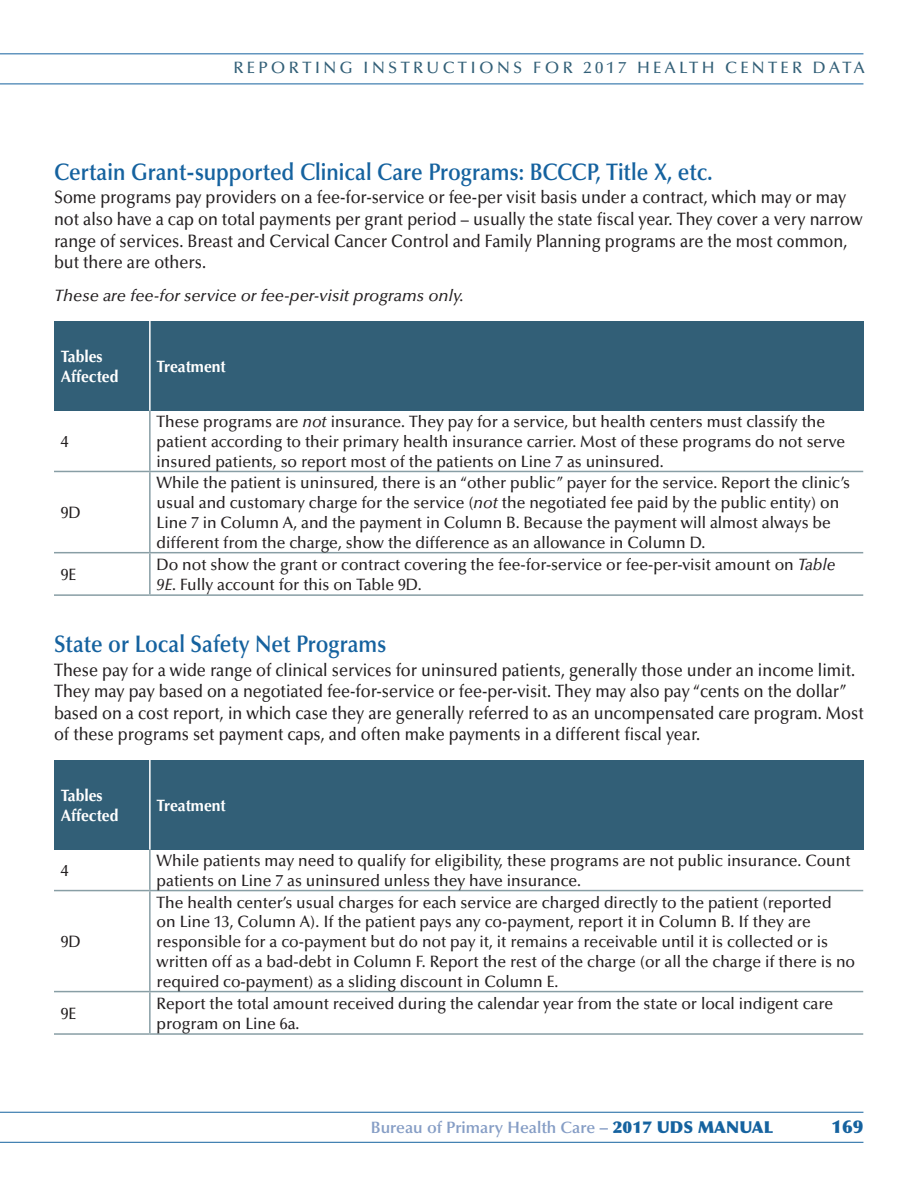
<style>
.page{position:relative;width:918px;height:1188px;background:#fff}
.page>*{position:absolute;margin:0;border:0;box-sizing:border-box;transform-origin:0 0}
.t1{font:600 24px "Xpdcrx Optima LT Std";color:#15629f;scale:.9 1}
.t2{font:500 18px/21.6px "Fkrnyv Optima LT Std";color:#231f20;scale:.9 1}
.t3{font:900 18px "Qwgfxp Optima LT Std";color:#15629f}
.t4{font:500 16.5px/19.8px "Fkrnyv Optima LT Std";color:#231f20;scale:.95 1}
.t5{font:italic 500 16.5px "Stlrsb Optima LT Std";color:#231f20}
.t6{font:700 16.5px/19.8px "Wwtgtl Optima LT Std";color:#fff;scale:.95 1}
.t7{font:500 16.5px "Nlnjmk Optima LT Std";letter-spacing:.2em;color:#325f77}
.t8{font:600 16.5px "Xpdcrx Optima LT Std";color:#859dc5}
.s1{font-family:"Cyywmp Optima LT Std"}
.s2{font-family:"Stlrsb Optima LT Std";font-style:italic}
.s3{font-family:"Qwgfxp Optima LT Std";font-weight:900;color:#15629f}
</style>
<div class="page">
<hr style="left:0;top:54px;width:863px;height:1px;background:#15629f">
<hr style="left:0;top:1112px;width:863px;height:1px;background:#15629f">
<hr style="left:0;top:84px;width:863px;height:1px;background:#15629f">
<hr style="left:0;top:1142px;width:863px;height:1px;background:#15629f">
<div style="left:54px;top:321px;width:96px;height:90px;background:#325f77"></div>
<div style="left:150px;top:321px;width:713px;height:90px;background:#325f77"></div>
<hr style="left:149px;top:321px;width:2px;height:90px;background:#fff">
<hr style="left:149px;top:411px;width:2px;height:60px;background:#889ea5">
<hr style="left:54px;top:471px;width:96px;height:1px;background:#889ea5">
<hr style="left:150px;top:471px;width:713px;height:1px;background:#889ea5">
<hr style="left:149px;top:472px;width:2px;height:80px;background:#889ea5">
<hr style="left:54px;top:552px;width:96px;height:1px;background:#889ea5">
<hr style="left:54px;top:594px;width:96px;height:2px;background:#889ea5">
<hr style="left:150px;top:552px;width:713px;height:1px;background:#889ea5">
<hr style="left:149px;top:553px;width:2px;height:41px;background:#889ea5">
<hr style="left:150px;top:594px;width:713px;height:2px;background:#889ea5">
<div style="left:54px;top:760px;width:96px;height:90px;background:#325f77"></div>
<div style="left:150px;top:760px;width:713px;height:90px;background:#325f77"></div>
<hr style="left:149px;top:760px;width:2px;height:90px;background:#fff">
<hr style="left:149px;top:850px;width:2px;height:40px;background:#889ea5">
<hr style="left:54px;top:890px;width:96px;height:1px;background:#889ea5">
<hr style="left:150px;top:890px;width:713px;height:1px;background:#889ea5">
<hr style="left:149px;top:891px;width:2px;height:100px;background:#889ea5">
<hr style="left:54px;top:991px;width:96px;height:1px;background:#889ea5">
<hr style="left:54px;top:1033px;width:96px;height:2px;background:#889ea5">
<hr style="left:150px;top:991px;width:713px;height:1px;background:#889ea5">
<hr style="left:149px;top:992px;width:2px;height:41px;background:#889ea5">
<hr style="left:150px;top:1033px;width:713px;height:2px;background:#889ea5">
<p class="t7" style="left:234px;top:59px;width:633px">REPORTING INSTRUCTIONS FOR 201<span class="s1">7</span> HEALTH CENTER DATA</p>
<h3 class="t1" style="left:54px;top:158px;width:733px">Certain Grant-supported Clinical Care Programs: BCCCP, Title X, etc.</h3>
<p class="t2" style="left:54px;top:187px;width:900px">Some programs pay providers on a fee-for-service or fee-per visit basis under a contract, which may or may not also have a cap on total payments per grant period – usually the state fiscal year. They cover a very narrow range of services. Breast and Cervical Cancer Control and Family Planning programs are the most common, but there are others.</p>
<p class="t5" style="left:54px;top:286px;width:411px">These are fee-for service or fee-per-visit programs only.</p>
<p class="t6" style="left:61px;top:347px;width:62px">Tables<br>Affected</p>
<p class="t6" style="left:157px;top:357px;width:74px">Treatment</p>
<p class="t4" style="left:61px;top:432px;width:10px">4</p>
<p class="t4" style="left:61px;top:503px;width:23px">9D</p>
<p class="t4" style="left:157px;top:412px;width:726px">These programs are <span class="s2">not</span> insurance. They pay for a service, but health centers must classify the patient according to their primary health insurance carrier. Most of these programs do not serve insured patients, so report most of the patients on Line 7 as uninsured.</p>
<p class="t4" style="left:157px;top:473px;width:732px">While the patient is uninsured, there is an “other public” payer for the service. Report the clinic’s usual and customary charge for the service (<span class="s2">not</span> the negotiated fee paid by the public entity) on Line 7 in Column A, and the payment in Column B. Because the payment will almost always be different from the charge, show the difference as an allowance in Column D.</p>
<p class="t4" style="left:61px;top:565px;width:18px">9E</p>
<p class="t4" style="left:157px;top:555px;width:716px">Do not show the grant or contract covering the fee-for-service or fee-per-visit amount on <span class="s2">Table<br>9E</span>. Fully account for this on Table 9D.</p>
<h3 class="t1" style="left:54px;top:630px;width:371px">State or Local Safety Net Programs</h3>
<p class="t2" style="left:54px;top:659px;width:901px">These pay for a wide range of clinical services for uninsured patients, generally those under an income limit.<br>They may pay based on a negotiated fee-for-service or fee-per-visit. They may also pay “cents on the dollar” based on a cost report, in which case they are generally referred to as an uncompensated care program. Most of these programs set payment caps, and often make payments in a different fiscal year.</p>
<p class="t6" style="left:61px;top:786px;width:62px">Tables<br>Affected</p>
<p class="t6" style="left:157px;top:796px;width:74px">Treatment</p>
<p class="t4" style="left:61px;top:861px;width:10px">4</p>
<p class="t4" style="left:157px;top:851px;width:732px">While patients may need to qualify for eligibility, these programs are not public insurance. Count patients on Line 7 as uninsured unless they have insurance.</p>
<p class="t4" style="left:61px;top:932px;width:23px">9D</p>
<p class="t4" style="left:157px;top:893px;width:737px">The health center’s usual charges for each service are charged directly to the patient (reported<br>on Line 13, Column A). If the patient pays any co-payment, report it in Column B. If they are responsible for a co-payment but do not pay it, it remains a receivable until it is collected or is written off as a bad-debt in Column F. Report the rest of the charge (or all the charge if there is no required co-payment) as a sliding discount in Column E.</p>
<p class="t4" style="left:61px;top:1004px;width:18px">9E</p>
<p class="t4" style="left:157px;top:994px;width:714px">Report the total amount received during the calendar year from the state or local indigent care program on Line 6a.</p>
<p class="t8" style="left:371px;top:1118px;width:404px">Bureau of Primary Health Care – <span class="s3">2017 UDS MANUAL</span></p>
<p class="t3" style="left:831px;top:1116px;width:34px">169</p>
</div>
